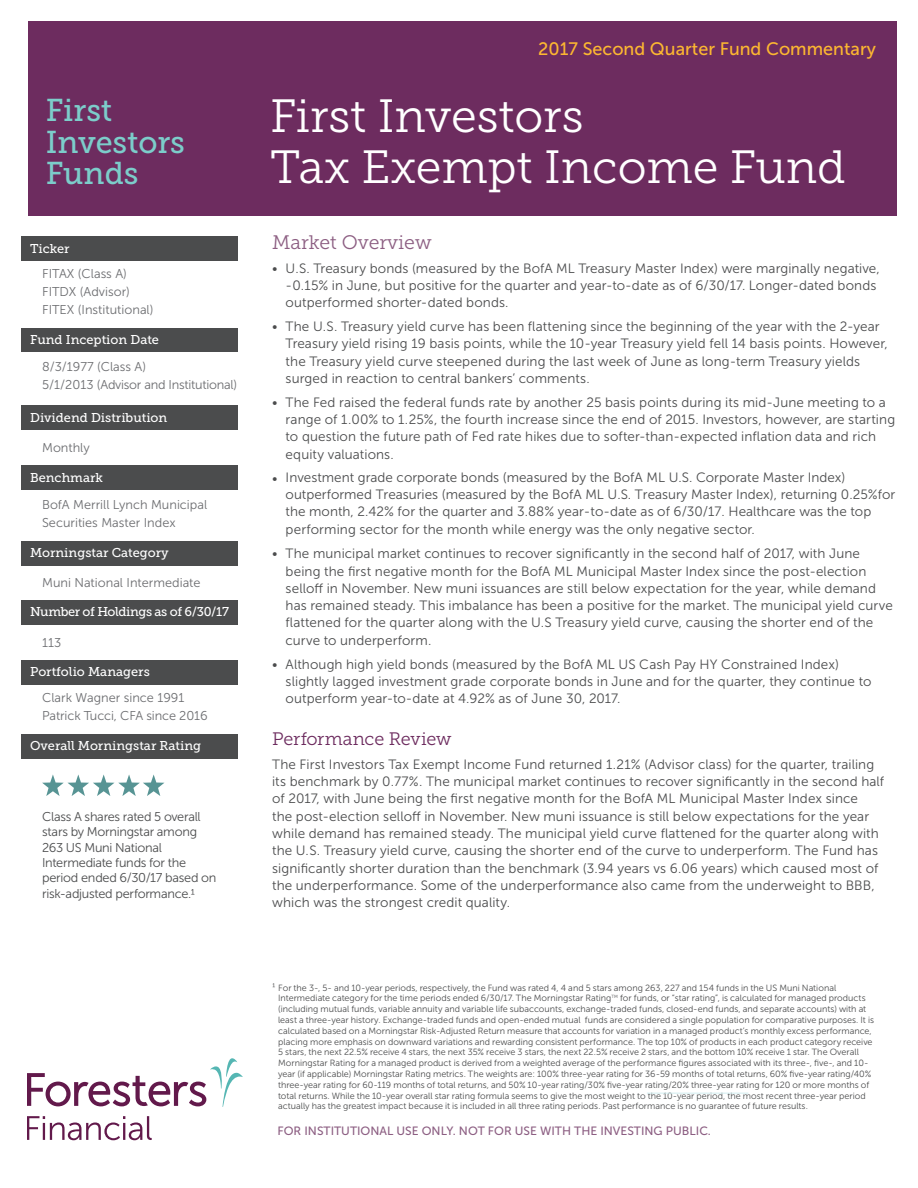
<style>
.page{position:relative;width:918px;height:1188px;background:#fff}
.page>*{position:absolute;margin:0;border:0;box-sizing:border-box;transform-origin:0 0}
.t1{font:46.5px/51px "Museo Slab 300";color:#fff}
.t2{font:31.5px/31.5px "Museo Slab 500";color:#7ccdca}
.Mini_Headlines{font:19.5px "Museo Slab 300";color:#8c5e82}
.t3{font:18px "Museo Sans 500";color:#fcb731}
.t4{font:18px "Museo Slab 300";letter-spacing:-.01em;color:#6d2c5f}
.t5{font:13.5px/17.2px "Museo Sans 300";letter-spacing:.005em;color:#4b4c4d}
.Mini_Headlines-2{font:12.75px/18px "Museo Sans 300";color:#6c6d70}
.t6{font:12.75px/15.3px "Museo Sans 300";letter-spacing:-.02em;color:#4b4c4d}
.Mini_Headlines-3{font:12.75px "Museo Slab 500";color:#fff}
.Mini_Headlines-4{font:12.75px "Museo Sans 300";letter-spacing:-.02em;color:#6c6d70}
.Mini_Headlines-5{font:12.75px "Museo Slab 500";letter-spacing:-.03em;color:#fff}
.Mini_Headlines-6{font:12px "Museo Sans 500";color:#8c5e82}
.t7{font:9px/10.8px "Museo Sans 300";color:#4b4c4d}
</style>
<div class="page">
<div style="left:22px;top:236px;width:216px;height:25px;background:#4b4c4d"></div>
<div style="left:22px;top:329px;width:216px;height:23px;background:#4b4c4d"></div>
<div style="left:22px;top:405px;width:216px;height:25px;background:#4b4c4d"></div>
<div style="left:22px;top:465px;width:216px;height:25px;background:#4b4c4d"></div>
<div style="left:22px;top:541px;width:216px;height:25px;background:#4b4c4d"></div>
<div style="left:22px;top:600px;width:216px;height:25px;background:#4b4c4d"></div>
<div style="left:22px;top:660px;width:216px;height:25px;background:#4b4c4d"></div>
<div style="left:22px;top:734px;width:216px;height:25px;background:#4b4c4d"></div>
<div style="left:28px;top:22px;width:868px;height:194px;background:#6d2c5f"></div>
<svg style="left:27px;top:1058px;width:216px;height:49px"></svg>
<svg style="left:27px;top:1116px;width:125px;height:24px"></svg>
<hr style="left:647px;top:1093px;width:101px;height:1px;background:#d2edf0">
<svg style="left:42px;top:774px;width:122px;height:22px"></svg>
<p class="t2" style="left:46px;top:95px;width:141px">First<br>Investors<br>Funds</p>
<p class="Mini_Headlines-3" style="left:30px;top:241px;width:41px">Ticker</p>
<p class="Mini_Headlines-2" style="left:42px;top:265px;width:86px">FITAX (Class A)</p>
<p class="Mini_Headlines-2" style="left:42px;top:283px;width:89px">FITDX (Advisor)</p>
<p class="Mini_Headlines-2" style="left:42px;top:301px;width:113px">FITEX (Institutional)</p>
<p class="Mini_Headlines-3" style="left:30px;top:332px;width:130px">Fund Inception Date</p>
<p class="Mini_Headlines-2" style="left:42px;top:358px;width:106px">8/3/1977 (Class A)</p>
<p class="Mini_Headlines-4" style="left:42px;top:378px;width:196px">5/1/2013 (Advisor and Institutional)</p>
<p class="Mini_Headlines-3" style="left:30px;top:411px;width:139px">Dividend Distribution</p>
<p class="Mini_Headlines-2" style="left:42px;top:439px;width:49px">Monthly</p>
<p class="Mini_Headlines-3" style="left:30px;top:471px;width:74px">Benchmark</p>
<p class="Mini_Headlines-2" style="left:42px;top:496px;width:167px">BofA Merrill Lynch Municipal<br>Securities Master Index</p>
<p class="Mini_Headlines-3" style="left:30px;top:546px;width:140px">Morningstar Category</p>
<p class="Mini_Headlines-2" style="left:42px;top:574px;width:160px">Muni National Intermediate</p>
<p class="Mini_Headlines-5" style="left:30px;top:604px;width:200px">Number of Holdings as of 6/30/17</p>
<p class="Mini_Headlines-2" style="left:42px;top:634px;width:21px">113</p>
<p class="Mini_Headlines-3" style="left:30px;top:664px;width:121px">Portfolio Managers</p>
<p class="Mini_Headlines-2" style="left:42px;top:689px;width:144px">Clark Wagner since 1991</p>
<p class="Mini_Headlines-2" style="left:42px;top:707px;width:167px">Patrick Tucci, CFA since 2016</p>
<p class="Mini_Headlines-3" style="left:30px;top:738px;width:173px">Overall Morningstar Rating</p>
<p class="t6" style="left:42px;top:809px;width:176px">Class A shares rated 5 overall stars by Morningstar among<br>263 US Muni National<br>Intermediate funds for the period ended 6/30/17 based on risk-adjusted performance.1</p>
<p class="t3" style="left:538px;top:39px;width:339px">2017 Second Quarter Fund Commentary</p>
<p class="t1" style="left:270px;top:91px;width:578px">First Investors<br>Tax Exempt Income Fund</p>
<p class="Mini_Headlines" style="left:272px;top:231px;width:161px">Market Overview</p>
<p class="t5" style="left:286px;top:259px;width:596px;text-indent:-14px">• U.S. Treasury bonds (measured by the BofA ML Treasury Master Index) were marginally negative, -0.15% in June, but positive for the quarter and year-to-date as of 6/30/17. Longer-dated bonds outperformed shorter-dated bonds.</p>
<p class="t5" style="left:286px;top:318px;width:604px;text-indent:-14px">• The U.S. Treasury yield curve has been flattening since the beginning of the year with the 2-year Treasury yield rising 19 basis points, while the 10-year Treasury yield fell 14 basis points. However, the Treasury yield curve steepened during the last week of June as long-term Treasury yields surged in reaction to central bankers’ comments.</p>
<p class="t5" style="left:286px;top:394px;width:611px;text-indent:-14px">• The Fed raised the federal funds rate by another 25 basis points during its mid-June meeting to a range of 1.00% to 1.25%, the fourth increase since the end of 2015. Investors, however, are starting to question the future path of Fed rate hikes due to softer-than-expected inflation data and rich equity valuations.</p>
<p class="t5" style="left:286px;top:469px;width:611px;text-indent:-13px">• Investment grade corporate bonds (measured by the BofA ML U.S. Corporate Master Index) outperformed Treasuries (measured by the BofA ML U.S. Treasury Master Index), returning 0.25%for the month, 2.42% for the quarter and 3.88% year-to-date as of 6/30/17. Healthcare was the top performing sector for the month while energy was the only negative sector.</p>
<p class="t5" style="left:286px;top:545px;width:609px;text-indent:-14px">• The municipal market continues to recover significantly in the second half of 2017, with June being the first negative month for the BofA ML Municipal Master Index since the post-election selloff in November. New muni issuances are still below expectation for the year, while demand has remained steady. This imbalance has been a positive for the market. The municipal yield curve flattened for the quarter along with the U.S Treasury yield curve, causing the shorter end of the curve to underperform.</p>
<p class="t5" style="left:286px;top:655px;width:587px;text-indent:-14px">• Although high yield bonds (measured by the BofA ML US Cash Pay HY Constrained Index) slightly lagged investment grade corporate bonds in June and for the quarter, they continue to outperform year-to-date at 4.92% as of June 30, 2017.</p>
<p class="t4" style="left:272px;top:729px;width:181px">Performance Review</p>
<p class="t5" style="left:272px;top:756px;width:614px">The First Investors Tax Exempt Income Fund returned 1.21% (Advisor class) for the quarter, trailing its benchmark by 0.77%. The municipal market continues to recover significantly in the second half of 2017, with June being the first negative month for the BofA ML Municipal Master Index since<br>the post-election selloff in November. New muni issuance is still below expectations for the year while demand has remained steady. The municipal yield curve flattened for the quarter along with the U.S. Treasury yield curve, causing the shorter end of the curve to underperform. The Fund has significantly shorter duration than the benchmark (3.94 years vs 6.06 years) which caused most of the underperformance. Some of the underperformance also came from the underweight to BBB, which was the strongest credit quality.</p>
<p class="t7" style="left:278px;top:982px;width:597px;text-indent:-6px">¹ For the 3-, 5- and 10-year periods, respectively, the Fund was rated 4, 4 and 5 stars among 263, 227 and 154 funds in the US Muni National Intermediate category for the time periods ended 6/30/17. The Morningstar Rating<sup>TM</sup> for funds, or “star rating”, is calculated for managed products (including mutual funds, variable annuity and variable life subaccounts, exchange-traded funds, closed-end funds, and separate accounts) with at least a three-year history. Exchange-traded funds and open-ended mutual funds are considered a single population for comparative purposes. It is calculated based on a Morningstar Risk-Adjusted Return measure that accounts for variation in a managed product’s monthly excess performance, placing more emphasis on downward variations and rewarding consistent performance. The top 10% of products in each product category receive 5 stars, the next 22.5% receive 4 stars, the next 35% receive 3 stars, the next 22.5% receive 2 stars, and the bottom 10% receive 1 star. The Overall Morningstar Rating for a managed product is derived from a weighted average of the performance figures associated with its three-, five-, and 10- year (if applicable) Morningstar Rating metrics. The weights are: 100% three-year rating for 36-59 months of total returns, 60% five-year rating/40% three-year rating for 60-119 months of total returns, and 50% 10-year rating/30% five-year rating/20% three-year rating for 120 or more months of total returns. While the 10-year overall star rating formula seems to give the most weight to the 10-year period, the most recent three-year period actually has the greatest impact because it is included in all three rating periods. Past performance is no guarantee of future results.</p>
<p class="Mini_Headlines-6" style="left:278px;top:1124px;width:435px">FOR INSTITUTIONAL USE ONLY. NOT FOR USE WITH THE INVESTING PUBLIC.</p>
</div>
